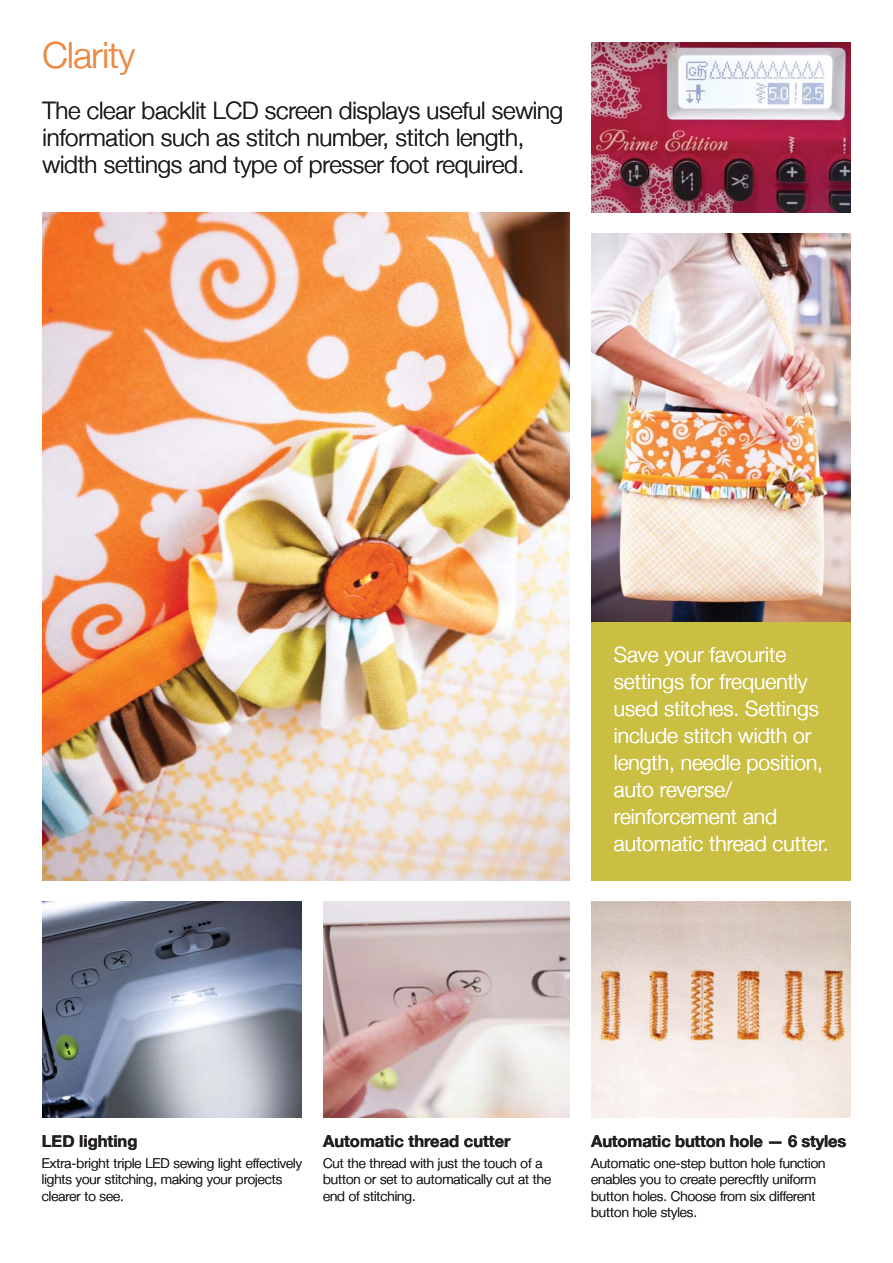
<style>
.page{position:relative;width:893px;height:1263px;background:#fff}
.page>*{position:absolute;margin:0;border:0;box-sizing:border-box;transform-origin:0 0}
.t1{font:300 36px "Helvetica Neue";letter-spacing:-.015em;color:#ef8a43}
.t2{font:300 24px/27px "Helvetica Neue";letter-spacing:-.01em;color:#231f20}
.t3{font:300 21px/27px "Helvetica Neue";color:#fff}
.t4{font:700 16.5px "Helvetica Neue";color:#231f20}
.t5{font:300 13.5px/16.5px "Helvetica Neue";color:#231f20}
</style>
<div class="page">
<img style="left:591px;top:43px;width:259px;height:170px">
<img style="left:42px;top:213px;width:528px;height:667px">
<img style="left:42px;top:902px;width:259px;height:216px">
<img style="left:323px;top:902px;width:247px;height:216px">
<img style="left:591px;top:902px;width:259px;height:216px">
<img style="left:591px;top:234px;width:259px;height:388px">
<div style="left:591px;top:622px;width:259px;height:258px;background:#cabe43"></div>
<h1 class="t1" style="left:42px;top:34px;width:94px">Clarity</h1>
<h2 class="t2" style="left:42px;top:97px;width:522px">The clear backlit LCD screen displays useful sewing information such as stitch number, stitch length, width settings and type of presser foot required.</h2>
<h3 class="t3" style="left:614px;top:640px;width:216px">Save your favourite settings for frequently used stitches. Settings include stitch width or length, needle position, auto reverse/ reinforcement and automatic thread cutter.</h3>
<p class="t4" style="left:42px;top:1131px;width:97px">LED lighting</p>
<p class="t5" style="left:42px;top:1155px;width:262px">Extra-bright triple LED sewing light effectively lights your stitching, making your projects clearer to see.</p>
<p class="t4" style="left:52px;top:1131px;width:12px">E</p>
<p class="t5" style="left:42px;top:1155px;width:10px">E</p>
<p class="t4" style="left:323px;top:1131px;width:189px">Automatic thread cutter</p>
<p class="t5" style="left:323px;top:1155px;width:230px">Cut the thread with just the touch of a button or set to automatically cut at the end of stitching.</p>
<p class="t4" style="left:591px;top:1131px;width:257px">Automatic button hole — 6 styles</p>
<p class="t5" style="left:591px;top:1155px;width:236px">Automatic one-step button hole function enables you to create perecftly uniform button holes. Choose from six different button hole styles.</p>
</div>
